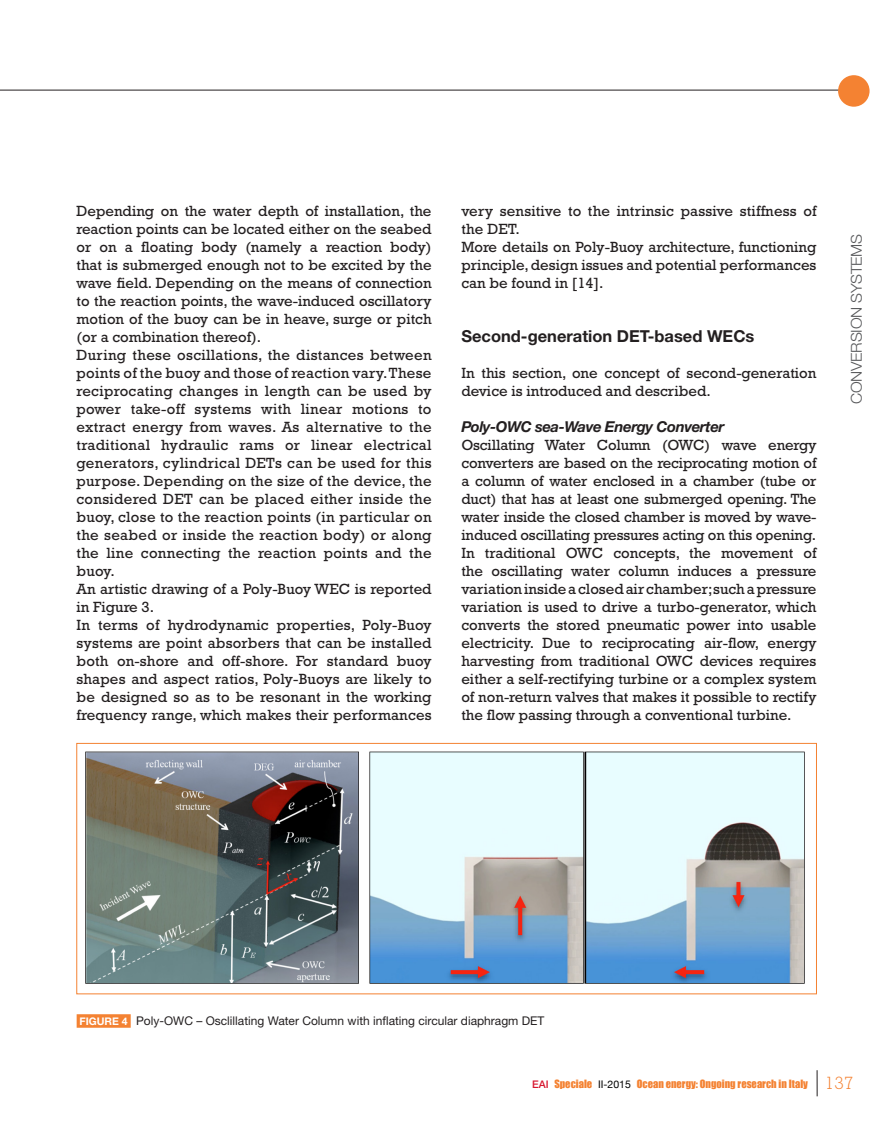
<style>
.page{position:relative;width:893px;height:1127px;background:#fff}
.page>*{position:absolute;margin:0;border:0;box-sizing:border-box;transform-origin:0 0}
.t1{font:700 16.5px "Helvetica Neue";color:#231f20}
.t2{font:15px/18px "Rockwell Std";letter-spacing:.01em;color:#231f20}
.t3{font:italic 700 15px "Helvetica Neue";letter-spacing:-.03em;color:#231f20}
.t4{font:300 15px "Helvetica Neue";letter-spacing:-.015em;color:#57585a;scale:1.05 1}
.t5{font:12px "Helvetica Neue";color:#231f20}
.t6{font:10.5px "Impact";color:#f48232}
.s1{font-weight:700;font-size:10.5px;color:#fff}
.s2{font-family:"Helvetica Neue";font-weight:500;color:#d7162e}
.s3{font-family:"Helvetica Neue";color:#000}
.s4{font-family:"Rockwell Std";font-weight:300;font-size:18px}
</style>
<div class="page">
<svg style="left:817px;top:1070px;width:1px;height:26px"></svg>
<hr style="left:0;top:90px;width:853px;height:1px;background:#231f20">
<div style="left:838px;top:75px;width:31px;height:32px;background:#f48232;border-radius:50%"></div>
<img style="left:85px;top:751px;width:720px;height:233px">
<div style="left:77px;top:743px;width:740px;height:251px;border:1px solid #f48232"></div>
<div style="left:77px;top:1014px;width:54px;height:14px;background:#f48232"></div>
<p class="t2" style="left:77px;top:202px;width:357px">Depending on the water depth of installation, the reaction points can be located either on the seabed or on a floating body (namely a reaction body) that is submerged enough not to be excited by the wave field. Depending on the means of connection to the reaction points, the wave-induced oscillatory motion of the buoy can be in heave, surge or pitch (or a combination thereof).<br>During these oscillations, the distances between points of the buoy and those of reaction vary. These reciprocating changes in length can be used by power take-off systems with linear motions to extract energy from waves. As alternative to the traditional hydraulic rams or linear electrical generators, cylindrical DETs can be used for this purpose. Depending on the size of the device, the considered DET can be placed either inside the buoy, close to the reaction points (in particular on the seabed or inside the reaction body) or along the line connecting the reaction points and the buoy.<br>An artistic drawing of a Poly-Buoy WEC is reported in Figure 3.<br>In terms of hydrodynamic properties, Poly-Buoy systems are point absorbers that can be installed both on-shore and off-shore. For standard buoy shapes and aspect ratios, Poly-Buoys are likely to be designed so as to be resonant in the working frequency range, which makes their performances</p>
<p class="t2" style="left:461px;top:202px;width:357px">very sensitive to the intrinsic passive stiffness of the DET.<br>More details on Poly-Buoy architecture, functioning principle, design issues and potential performances can be found in [14].</p>
<p class="t1" style="left:461px;top:326px;width:295px">Second-generation DET-based WECs</p>
<p class="t2" style="left:461px;top:364px;width:357px">In this section, one concept of second-generation device is introduced and described.</p>
<p class="t3" style="left:461px;top:417px;width:264px">Poly-OWC sea-Wave Energy Converter</p>
<p class="t2" style="left:461px;top:436px;width:357px;text-align:justify">Oscillating Water Column (OWC) wave energy converters are based on the reciprocating motion of a column of water enclosed in a chamber (tube or duct) that has at least one submerged opening. The water inside the closed chamber is moved by wave&shy;induced oscillating pressures acting on this opening.<br>In traditional OWC concepts, the movement of the oscillating water column induces a pressure variation inside a closed air chamber; such a pressure variation is used to drive a turbo-generator, which converts the stored pneumatic power into usable electricity. Due to reciprocating air-flow, energy harvesting from traditional OWC devices requires either a self-rectifying turbine or a complex system of non-return valves that makes it possible to rectify the flow passing through a conventional turbine.</p>
<p class="t4" style="left:847px;top:404px;width:164px;rotate:-90deg">CONVERSION SYSTEMS</p>
<p class="t5" style="left:80px;top:1013px;width:466px"><span class="s1">FIGURE 4</span> Poly-OWC – Osclillating Water Column with inflating circular diaphragm DET</p>
<p class="t6" style="left:532px;top:1076px;width:323px"><span class="s2">EAI</span> Speciale <span class="s3">II-2015</span> Ocean energy: Ongoing research in Italy <span class="s4">137</span></p>
</div>
